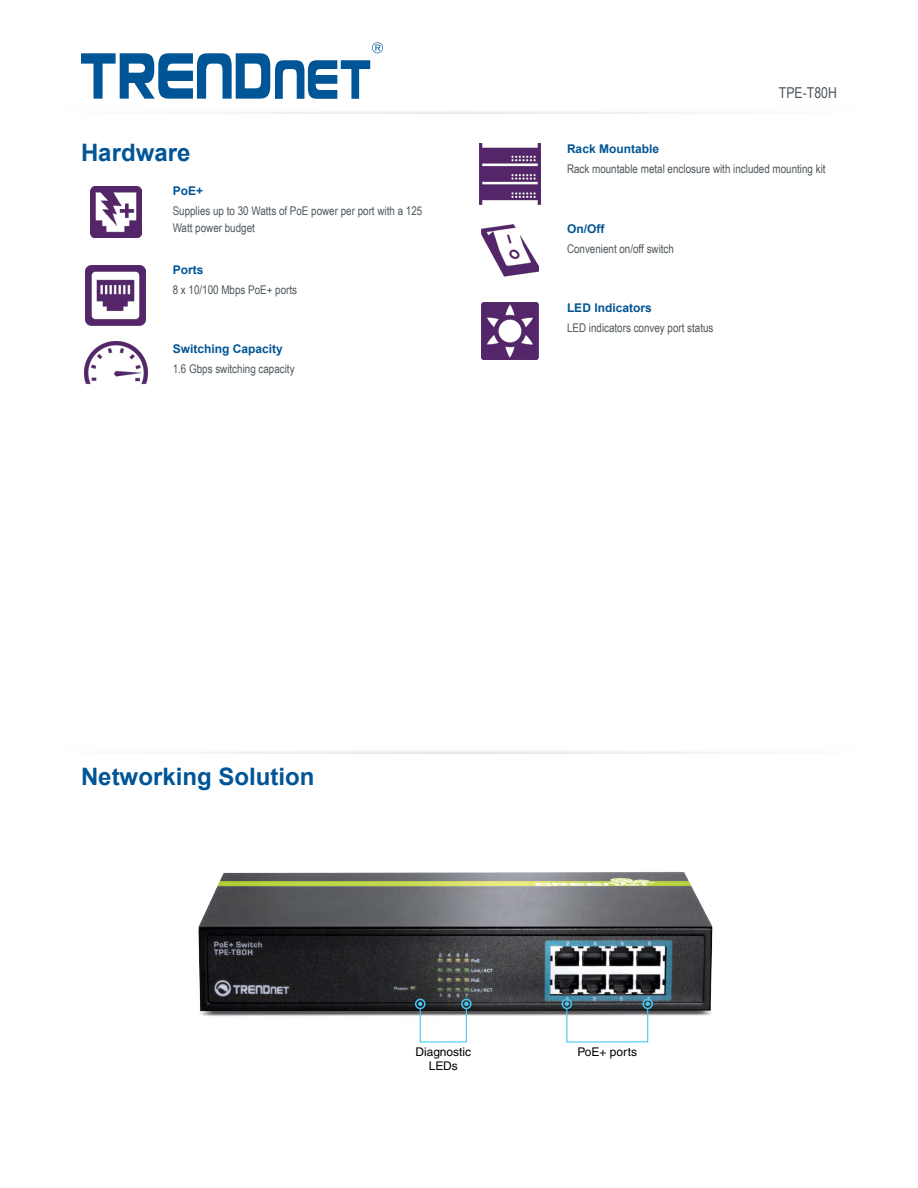
<style>
.page{position:relative;width:918px;height:1188px;background:#fff}
.page>*{position:absolute;margin:0;border:0;box-sizing:border-box;transform-origin:0 0}
.t1{font:700 24px "Arial";color:#005596}
.t2{font:15px "Arial Narrow";color:#4d555b}
.t3{font:12px/16.5px "Arial Narrow";color:#4d555b}
.t4{font:700 12px "Arial";color:#005596}
.t5{font:12px/14.4px "Helvetica";color:#000;text-align:center}
</style>
<div class="page">
<svg style="left:170px;top:111px;width:579px;height:3px"></svg>
<svg style="left:81px;top:42px;width:302px;height:57px"></svg>
<img style="left:481px;top:302px;width:58px;height:58px">
<img style="left:481px;top:225px;width:58px;height:52px">
<img style="left:479px;top:143px;width:62px;height:62px">
<img style="left:84px;top:342px;width:63px;height:43px">
<img style="left:86px;top:266px;width:60px;height:60px">
<img style="left:90px;top:187px;width:51px;height:51px">
<img style="left:198px;top:872px;width:515px;height:171px">
<div style="left:415px;top:999px;width:11px;height:10px;border:1px solid #46c7f4;border-radius:50%"></div>
<svg style="left:418px;top:1002px;width:4px;height:4px"></svg>
<div style="left:420px;top:1008px;width:47px;height:35px;border:1px solid #46c7f4"></div>
<div style="left:461px;top:999px;width:11px;height:10px;border:1px solid #46c7f4;border-radius:50%"></div>
<svg style="left:464px;top:1002px;width:5px;height:4px"></svg>
<div style="left:642px;top:999px;width:11px;height:10px;border:1px solid #46c7f4;border-radius:50%"></div>
<svg style="left:646px;top:1002px;width:4px;height:4px"></svg>
<div style="left:562px;top:999px;width:10px;height:10px;border:1px solid #46c7f4;border-radius:50%"></div>
<svg style="left:565px;top:1002px;width:4px;height:4px"></svg>
<h1 class="t1" style="left:81px;top:136px;width:111px">Hardware</h1>
<p class="t4" style="left:173px;top:183px;width:32px">PoE+</p>
<p class="t3" style="left:173px;top:202px;width:251px">Supplies up to 30 Watts of PoE power per port with a 125<br>Watt power budget</p>
<p class="t4" style="left:173px;top:262px;width:32px">Ports</p>
<p class="t3" style="left:173px;top:281px;width:126px">8 x 10/100 Mbps PoE+ ports</p>
<p class="t4" style="left:173px;top:341px;width:112px">Switching Capacity</p>
<p class="t3" style="left:173px;top:360px;width:123px">1.6 Gbps switching capacity</p>
<p class="t2" style="left:779px;top:81px;width:60px">TPE-T80H</p>
<p class="t4" style="left:567px;top:141px;width:94px">Rack Mountable</p>
<p class="t3" style="left:567px;top:160px;width:260px">Rack mountable metal enclosure with included mounting kit</p>
<p class="t4" style="left:567px;top:221px;width:39px">On/Off</p>
<p class="t3" style="left:567px;top:240px;width:109px">Convenient on/off switch</p>
<p class="t4" style="left:567px;top:300px;width:86px">LED Indicators</p>
<p class="t3" style="left:567px;top:319px;width:148px">LED indicators convey port status</p>
<h1 class="t1" style="left:81px;top:761px;width:235px">Networking Solution</h1>
<p class="t5" style="left:415px;top:1044px;width:57px">Diagnostic<br>LEDs</p>
<p class="t5" style="left:578px;top:1044px;width:61px">PoE+ ports</p>
</div>
